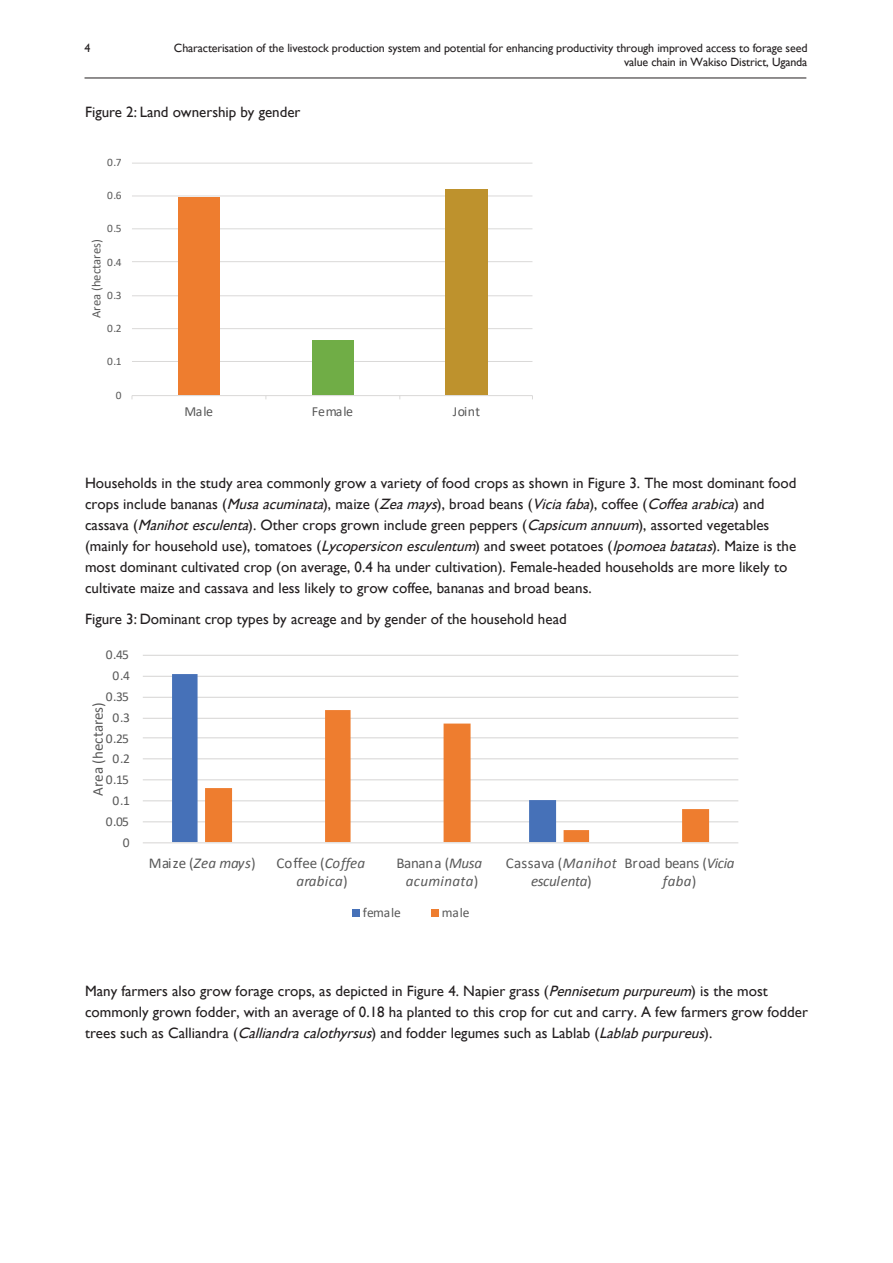
<style>
.page{position:relative;width:893px;height:1263px;background:#fff}
.page>*{position:absolute;margin:0;border:0;box-sizing:border-box;transform-origin:0 0}
.t1{font:15px/21px "Gill Sans";color:#231f20}
.t2{font:italic 15px/18px "Calibri";letter-spacing:.02em;color:#595959;text-align:center}
.t3{font:15px "Calibri";color:#595959}
.t4{font:italic 15px/18px "Calibri";letter-spacing:-.025em;color:#595959;text-align:center}
.t5{font:15px/18px "Calibri";letter-spacing:-.025em;color:#595959;text-align:center}
.t6{font:13.95px "Calibri";letter-spacing:.01em;color:#595959}
.t7{font:13.5px "Calibri";letter-spacing:-.02em;color:#595959}
.t8{font:12.6px "Calibri";color:#595959}
.t9{font:12px/14.4px "Gill Sans";letter-spacing:-.01em;color:#231f20;text-align:right}
.t10{font:11.4px "Calibri";color:#595959}
.s1{font-style:italic}
.s2{font-style:normal}
</style>
<div class="page">
<hr style="left:85px;top:78px;width:721px;height:1px;background:#231f20">
<hr style="left:132px;top:361px;width:400px;height:1px;background:#dad9d8">
<hr style="left:132px;top:328px;width:400px;height:1px;background:#dad9d8">
<hr style="left:132px;top:295px;width:400px;height:1px;background:#dad9d8">
<hr style="left:132px;top:261px;width:400px;height:1px;background:#dad9d8">
<hr style="left:132px;top:228px;width:400px;height:1px;background:#dad9d8">
<hr style="left:132px;top:195px;width:400px;height:1px;background:#dad9d8">
<hr style="left:132px;top:163px;width:400px;height:1px;background:#dad9d8">
<div style="left:178px;top:198px;width:42px;height:197px;background:#ee7d2f"></div>
<div style="left:312px;top:341px;width:42px;height:54px;background:#70ad46"></div>
<div style="left:445px;top:189px;width:43px;height:206px;background:#be922d"></div>
<hr style="left:132px;top:395px;width:400px;height:1px;background:#dad9d8">
<hr style="left:143px;top:821px;width:595px;height:1px;background:#dad9d8">
<hr style="left:143px;top:800px;width:595px;height:1px;background:#dad9d8">
<hr style="left:143px;top:779px;width:595px;height:1px;background:#dad9d8">
<hr style="left:143px;top:758px;width:595px;height:1px;background:#dad9d8">
<hr style="left:143px;top:737px;width:595px;height:1px;background:#dad9d8">
<hr style="left:143px;top:718px;width:595px;height:1px;background:#dad9d8">
<hr style="left:143px;top:697px;width:595px;height:1px;background:#dad9d8">
<hr style="left:143px;top:676px;width:595px;height:1px;background:#dad9d8">
<hr style="left:143px;top:655px;width:595px;height:1px;background:#dad9d8">
<svg style="left:172px;top:674px;width:33px;height:168px;fill:#4671b8"></svg>
<svg style="left:205px;top:710px;width:504px;height:132px"></svg>
<hr style="left:143px;top:842px;width:595px;height:1px;background:#dad9d8">
<div style="left:352px;top:909px;width:8px;height:8px;background:#4671b8"></div>
<div style="left:432px;top:909px;width:7px;height:8px;background:#ee7d2f"></div>
<p class="t9" style="left:85px;top:40px;width:7px">4</p>
<p class="t9" style="left:174px;top:40px;width:635px">Characterisation of the livestock production system and potential for enhancing productivity through improved access to forage seed value chain in Wakiso District, Uganda</p>
<p class="t1" style="left:85px;top:101px;width:217px">Figure 2: Land ownership by gender</p>
<p class="t10" style="left:107px;top:155px;width:16px">0.7</p>
<p class="t10" style="left:107px;top:187px;width:16px">0.6</p>
<p class="t10" style="left:107px;top:220px;width:16px">0.5</p>
<p class="t8" style="left:88px;top:318px;width:80px;rotate:-90deg">Area (hectares)</p>
<p class="t10" style="left:107px;top:254px;width:16px">0.4</p>
<p class="t10" style="left:107px;top:287px;width:16px">0.3</p>
<p class="t10" style="left:107px;top:320px;width:16px">0.2</p>
<p class="t10" style="left:107px;top:353px;width:16px">0.1</p>
<p class="t10" style="left:116px;top:387px;width:7px">0</p>
<p class="t6" style="left:185px;top:402px;width:30px">Male</p>
<p class="t6" style="left:312px;top:402px;width:43px">Female</p>
<p class="t6" style="left:453px;top:402px;width:29px">Joint</p>
<p class="t1" style="left:85px;top:473px;width:713px">Households in the study area commonly grow a variety of food crops as shown in Figure 3. The most dominant food crops include bananas (<span class="s1">Musaacuminata</span>), maize (<span class="s1">Zeamays</span>), broad beans (<span class="s1">Viciafaba</span>), coffee (<span class="s1">Coffeaarabica</span>) and cassava (<span class="s1">Manihotesculenta</span>). Other crops grown include green peppers (<span class="s1">Capsicum annuum</span>), assorted vegetables (mainly for household use), tomatoes (<span class="s1">Lycopersiconesculentum</span>) and sweet potatoes (<span class="s1">Ipomoeabatatas</span>). Maize is the most dominant cultivated crop (on average, 0.4 ha under cultivation). Female-headed households are more likely to cultivate maize and cassava and less likely to grow coffee, bananas and broad beans.</p>
<p class="t1" style="left:85px;top:609px;width:483px">Figure 3: Dominant crop types by acreage and by gender of the household head</p>
<p class="t7" style="left:106px;top:645px;width:25px">0.45</p>
<p class="t7" style="left:113px;top:666px;width:19px">0.4</p>
<p class="t7" style="left:106px;top:687px;width:25px">0.35</p>
<p class="t3" style="left:87px;top:795px;width:95px;rotate:-90deg">Area (hectares)</p>
<p class="t7" style="left:113px;top:708px;width:19px">0.3</p>
<p class="t7" style="left:106px;top:729px;width:25px">0.25</p>
<p class="t7" style="left:113px;top:749px;width:19px">0.2</p>
<p class="t7" style="left:106px;top:770px;width:25px">0.15</p>
<p class="t7" style="left:113px;top:791px;width:19px">0.1</p>
<p class="t7" style="left:106px;top:812px;width:25px">0.05</p>
<p class="t7" style="left:123px;top:833px;width:8px">0</p>
<p class="t3" style="left:149px;top:852px;width:109px">Maize (<span class="s1">Zea mays</span>)</p>
<p class="t2" style="left:276px;top:853px;width:90px"><span class="s2">Coffee (</span>Coffea arabica<span class="s2">)</span></p>
<p class="t2" style="left:397px;top:853px;width:87px"><span class="s2">Banana (</span>Musa acuminata<span class="s2">)</span></p>
<p class="t4" style="left:506px;top:853px;width:113px"><span class="s2">Cassava (</span>Manihot esculenta<span class="s2">)</span></p>
<p class="t5" style="left:624px;top:853px;width:112px">Broad beans (<span class="s1">Vicia faba</span>)</p>
<p class="t7" style="left:363px;top:903px;width:40px">female</p>
<p class="t7" style="left:442px;top:903px;width:29px">male</p>
<p class="t1" style="left:85px;top:980px;width:724px">Many farmers also grow forage crops, as depicted in Figure 4. Napier grass (<span class="s1">Pennisetum purpureum</span>) is the most commonly grown fodder, with an average of 0.18 ha planted to this crop for cut and carry. A few farmers grow fodder trees such as Calliandra (<span class="s1">Calliandracalothyrsus</span>) and fodder legumes such as Lablab (<span class="s1">Lablabpurpureus</span>).</p>
</div>
